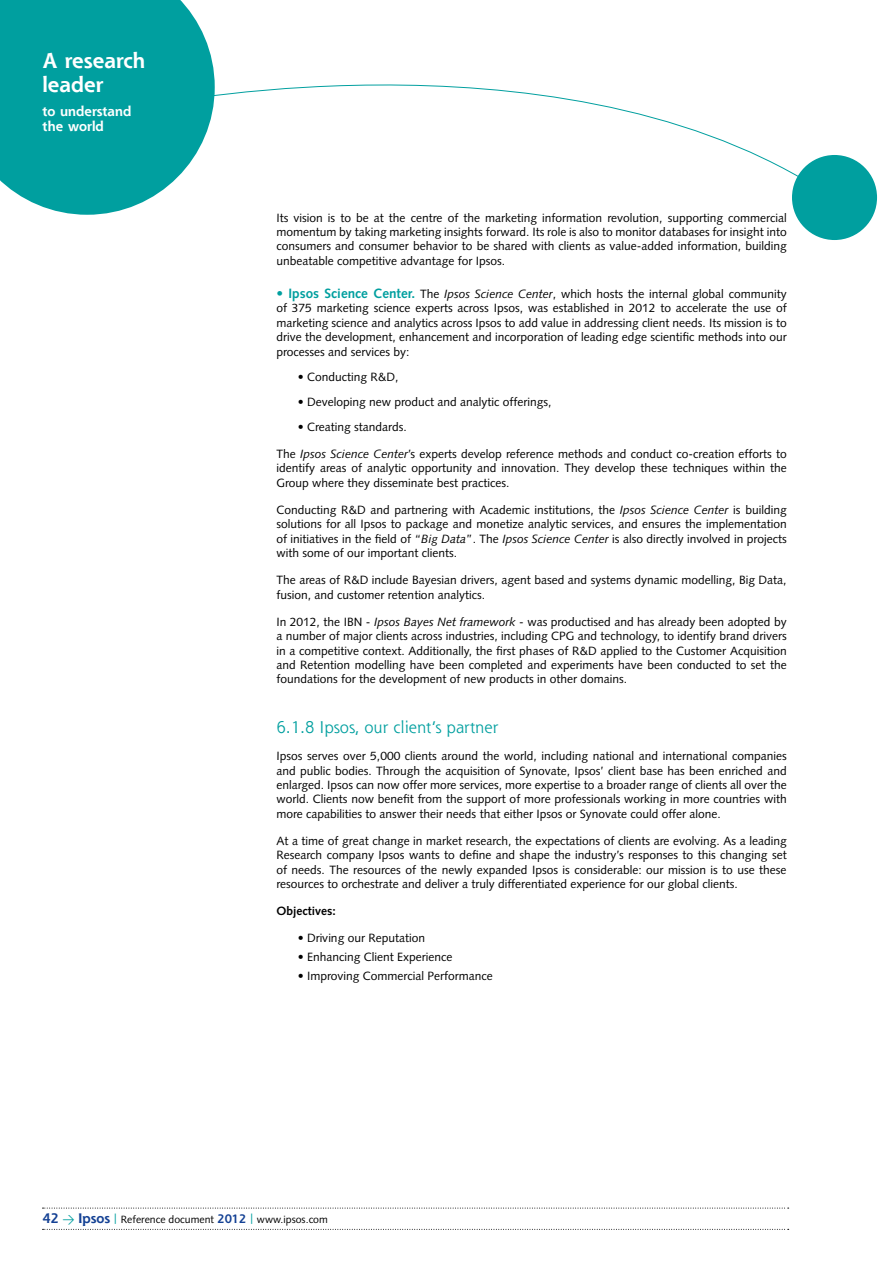
<style>
.page{position:relative;width:893px;height:1263px;background:#fff}
.page>*{position:absolute;margin:0;border:0;box-sizing:border-box;transform-origin:0 0}
.t1{font:700 21px/24.3px "Shannon";color:#fff}
.t2{font:16.5px "Shannon";color:#009f9f}
.t3{font:700 13.5px/15px "Shannon";color:#fff}
.t4{font:12px/14.4px "Syntax";color:#000;text-align:justify}
.t5{font:700 12px "Syntax";color:#000}
.t6{font:10.5px "Syntax";color:#000}
.s1{font-weight:700;font-size:13.5px;color:#009f9f}
.s2{font-style:italic}
.s3{font-family:"Shannon";font-weight:700;font-size:13.5px;color:#144194}
.s4{font-family:"DIN";font-size:12px;color:#009f9f}
.s5{font-family:"Shannon";font-weight:700;font-size:12px;color:#144194}
</style>
<div class="page">
<svg style="left:43px;top:1208px;width:746px;height:1px"></svg>
<svg style="left:43px;top:1229px;width:746px;height:1px"></svg>
<div style="left:0;top:0;width:197px;height:215px;background:#009f9f"></div>
<div style="left:792px;top:155px;width:85px;height:85px;background:#009f9f;border-radius:50%"></div>
<svg style="left:159px;top:21px;width:682px;height:183px"></svg>
<h1 class="t1" style="left:43px;top:48px;width:104px">A research leader</h1>
<p class="t3" style="left:43px;top:103px;width:90px">to understand the world</p>
<p class="t4" style="left:276px;top:210px;width:512px">Its vision is to be at the centre of the marketing information revolution, supporting commercial momentum by taking marketing insights forward. Its role is also to monitor databases for insight into consumers and consumer behavior to be shared with clients as value-added information, building unbeatable competitive advantage for Ipsos.</p>
<p class="t4" style="left:276px;top:287px;width:512px"><span class="s1">• Ipsos Science Center.</span> The <span class="s2">Ipsos Science Center</span>, which hosts the internal global community of 375 marketing science experts across Ipsos, was established in 2012 to accelerate the use of marketing science and analytics across Ipsos to add value in addressing client needs. Its mission is to drive the development, enhancement and incorporation of leading edge scientific methods into our processes and services by:</p>
<p class="t4" style="left:298px;top:369px;width:102px">• Conducting R&amp;D,</p>
<p class="t4" style="left:298px;top:394px;width:255px">• Developing new product and analytic offerings,</p>
<p class="t4" style="left:298px;top:419px;width:111px">• Creating standards.</p>
<p class="t4" style="left:276px;top:447px;width:512px">The <span class="s2">Ipsos Science Center</span>’s experts develop reference methods and conduct co-creation efforts to identify areas of analytic opportunity and innovation. They develop these techniques within the Group where they disseminate best practices.</p>
<p class="t4" style="left:276px;top:502px;width:512px">Conducting R&amp;D and partnering with Academic institutions, the <span class="s2">Ipsos Science Center</span> is building solutions for all Ipsos to package and monetize analytic services, and ensures the implementation of initiatives in the field of “<span class="s2">Big Data</span>”. The <span class="s2">Ipsos Science Center</span> is also directly involved in projects with some of our important clients.</p>
<p class="t4" style="left:276px;top:573px;width:512px">The areas of R&amp;D include Bayesian drivers, agent based and systems dynamic modelling, Big Data, fusion, and customer retention analytics.</p>
<p class="t4" style="left:276px;top:614px;width:512px">In 2012, the IBN - <span class="s2">Ipsos Bayes Net framework</span> - was productised and has already been adopted by a number of major clients across industries, including CPG and technology, to identify brand drivers in a competitive context. Additionally, the first phases of R&amp;D applied to the Customer Acquisition and Retention modelling have been completed and experiments have been conducted to set the foundations for the development of new products in other domains.</p>
<h2 class="t2" style="left:276px;top:716px;width:224px">6.1.8 Ipsos, our client’s partner</h2>
<p class="t4" style="left:276px;top:749px;width:512px">Ipsos serves over 5,000 clients around the world, including national and international companies and public bodies. Through the acquisition of Synovate, Ipsos’ client base has been enriched and enlarged. Ipsos can now offer more services, more expertise to a broader range of clients all over the world. Clients now benefit from the support of more professionals working in more countries with more capabilities to answer their needs that either Ipsos or Synovate could offer alone.</p>
<p class="t4" style="left:276px;top:833px;width:512px">At a time of great change in market research, the expectations of clients are evolving. As a leading Research company Ipsos wants to define and shape the industry’s responses to this changing set of needs. The resources of the newly expanded Ipsos is considerable: our mission is to use these resources to orchestrate and deliver a truly differentiated experience for our global clients.</p>
<p class="t5" style="left:276px;top:904px;width:61px">Objectives:</p>
<p class="t4" style="left:298px;top:931px;width:129px">• Driving our Reputation</p>
<p class="t4" style="left:298px;top:950px;width:156px">• Enhancing Client Experience</p>
<p class="t4" style="left:298px;top:968px;width:197px">• Improving Commercial Performance</p>
<p class="t6" style="left:43px;top:1213px;width:287px"><span class="s3">42</span> <span class="s4">&gt;</span> <span class="s3">Ipsos</span> <span class="s4">|</span> Reference document <span class="s5">2012</span> <span class="s4">|</span> www.ipsos.com</p>
</div>
